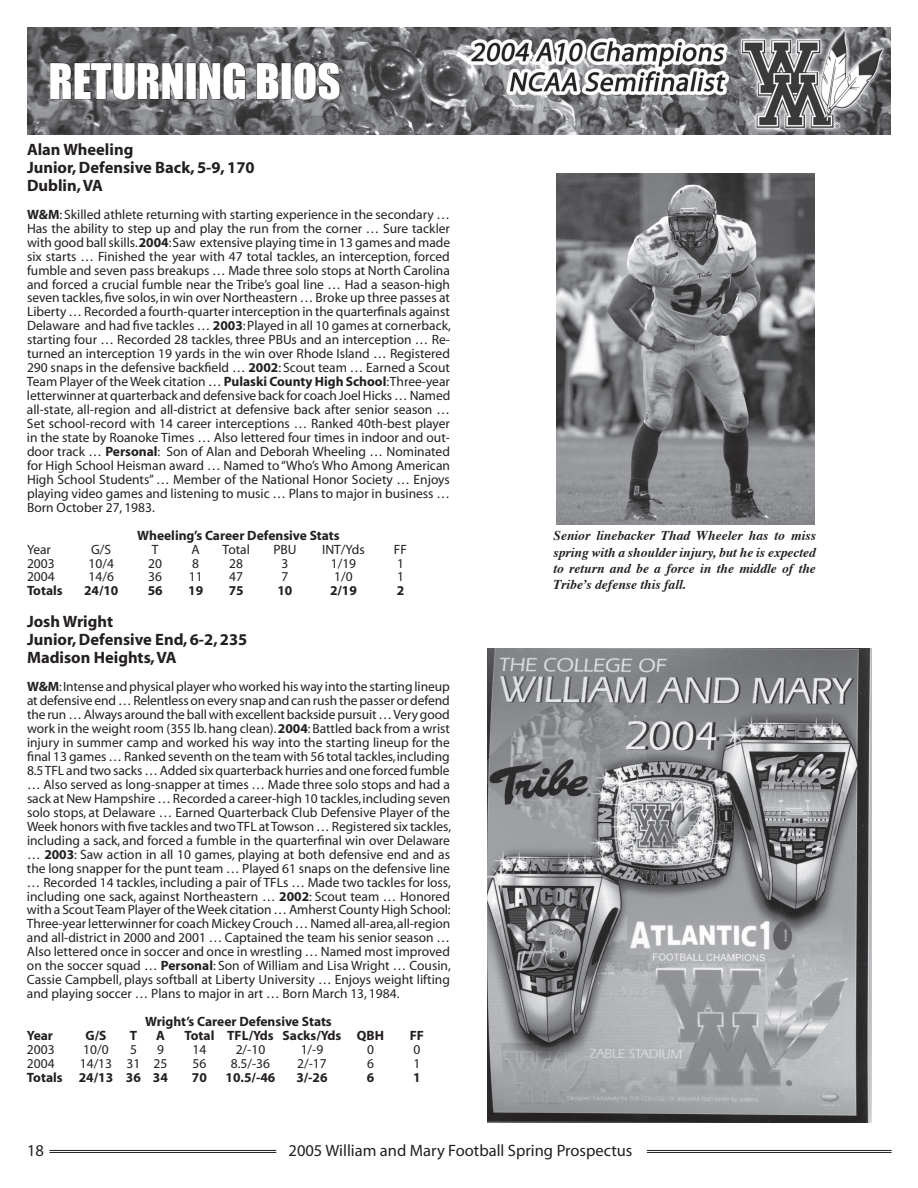
<style>
.page{position:relative;width:918px;height:1188px;background:#fff}
.page>*{position:absolute;margin:0;border:0;box-sizing:border-box;transform-origin:0 0}
.t1{font:45px "Impact";color:#fff}
.t2{font:700 16.5px/18px "Myriad";color:#231f20}
.t3{font:16.5px "Myriad";color:#231f20}
.t4{font:13.5px/14px "Myriad";color:#231f20;text-align:justify}
.t5{font:700 13.5px "Myriad";color:#231f20}
.t6{font:italic 700 13.5px/16.2px "Times";color:#231f20;text-align:justify}
.s1{font-weight:700}
</style>
<div class="page">
<img style="left:27px;top:27px;width:864px;height:108px">
<hr style="left:50px;top:1150px;width:226px;height:1px;background:#231f20">
<hr style="left:50px;top:1152px;width:226px;height:1px;background:#231f20">
<hr style="left:647px;top:1150px;width:245px;height:1px;background:#231f20">
<hr style="left:647px;top:1152px;width:245px;height:1px;background:#231f20">
<svg style="left:50px;top:62px;width:134px;height:38px;background:#5b5b5d"></svg>
<div style="left:186px;top:63px;width:10px;height:36px;border:1px solid #231f20"></div>
<svg style="left:199px;top:62px;width:47px;height:38px;background:#616163"></svg>
<svg style="left:256px;top:62px;width:23px;height:38px"></svg>
<div style="left:281px;top:63px;width:10px;height:36px;border:1px solid #231f20"></div>
<svg style="left:294px;top:62px;width:46px;height:38px;background:#626264"></svg>
<img style="left:488px;top:648px;width:383px;height:475px">
<img style="left:556px;top:173px;width:259px;height:351px">
<h1 class="t1" style="left:49px;top:53px;width:294px">RETURNING BIOS</h1>
<p class="t2" style="left:27px;top:141px;width:229px">Alan Wheeling<br>Junior, Defensive Back, 5-9, 170<br>Dublin, VA</p>
<p class="t4" style="left:27px;top:208px;width:425px"><span class="s1">W&amp;M</span>: Skilled athlete returning with starting experience in the secondary … Has the ability to step up and play the run from the corner … Sure tackler with good ball skills. <span class="s1">2004</span>: Saw extensive playing time in 13 games and made six starts … Finished the year with 47 total tackles, an interception, forced fumble and seven pass breakups … Made three solo stops at North Carolina and forced a crucial fumble near the Tribe’s goal line … Had a season-high seven tackles, five solos, in win over Northeastern … Broke up three passes at Liberty … Recorded a fourth-quarter interception in the quarterfinals against Delaware and had five tackles … <span class="s1">2003</span>: Played in all 10 games at cornerback, starting four … Recorded 28 tackles, three PBUs and an interception … Re&shy;turned an interception 19 yards in the win over Rhode Island … Registered 290 snaps in the defensive backfield … <span class="s1">2002</span>: Scout team … Earned a Scout Team Player of the Week citation … <span class="s1">Pulaski County High School</span>: Three-year letterwinner at quarterback and defensive back for coach Joel Hicks … Named all-state, all-region and all-district at defensive back after senior season … Set school-record with 14 career interceptions … Ranked 40th-best player in the state by Roanoke Times … Also lettered four times in indoor and out&shy;door track … <span class="s1">Personal</span>: Son of Alan and Deborah Wheeling … Nominated for High School Heisman award … Named to “Who’s Who Among American High School Students” … Member of the National Honor Society … Enjoys playing video games and listening to music … Plans to major in business … Born October 27, 1983.</p>
<p class="t5" style="left:137px;top:528px;width:204px">Wheeling’s Career Defensive Stats</p>
<p class="t4" style="left:27px;top:543px;width:26px">Year</p>
<p class="t4" style="left:91px;top:543px;width:22px">G/S</p>
<p class="t4" style="left:152px;top:543px;width:8px">T</p>
<p class="t4" style="left:192px;top:543px;width:10px">A</p>
<p class="t4" style="left:223px;top:543px;width:29px">Total</p>
<p class="t4" style="left:273px;top:543px;width:25px">PBU</p>
<p class="t4" style="left:322px;top:543px;width:44px">INT/Yds</p>
<p class="t4" style="left:394px;top:543px;width:15px">FF</p>
<p class="t4" style="left:27px;top:557px;width:29px">2003</p>
<p class="t4" style="left:89px;top:557px;width:27px">10/4</p>
<p class="t4" style="left:148px;top:557px;width:15px">20</p>
<p class="t4" style="left:192px;top:557px;width:8px">8</p>
<p class="t4" style="left:229px;top:557px;width:15px">28</p>
<p class="t4" style="left:282px;top:557px;width:8px">3</p>
<p class="t4" style="left:331px;top:557px;width:27px">1/19</p>
<p class="t4" style="left:397px;top:557px;width:8px">1</p>
<p class="t4" style="left:27px;top:571px;width:29px">2004</p>
<p class="t4" style="left:89px;top:571px;width:27px">14/6</p>
<p class="t4" style="left:148px;top:571px;width:15px">36</p>
<p class="t4" style="left:189px;top:571px;width:15px">11</p>
<p class="t4" style="left:229px;top:571px;width:15px">47</p>
<p class="t4" style="left:282px;top:571px;width:8px">7</p>
<p class="t4" style="left:334px;top:571px;width:20px">1/0</p>
<p class="t4" style="left:397px;top:571px;width:8px">1</p>
<p class="t5" style="left:27px;top:584px;width:37px">Totals</p>
<p class="t5" style="left:84px;top:584px;width:36px">24/10</p>
<p class="t5" style="left:148px;top:584px;width:16px">56</p>
<p class="t5" style="left:188px;top:584px;width:16px">19</p>
<p class="t5" style="left:229px;top:584px;width:16px">75</p>
<p class="t5" style="left:277px;top:584px;width:16px">10</p>
<p class="t5" style="left:330px;top:584px;width:28px">2/19</p>
<p class="t5" style="left:397px;top:584px;width:9px">2</p>
<p class="t2" style="left:27px;top:613px;width:222px">Josh Wright<br>Junior, Defensive End, 6-2, 235<br>Madison Heights, VA</p>
<p class="t4" style="left:27px;top:680px;width:426px"><span class="s1">W&amp;M</span>: Intense and physical player who worked his way into the starting lineup at defensive end … Relentless on every snap and can rush the passer or defend the run … Always around the ball with excellent backside pursuit … Very good work in the weight room (355 lb. hang clean). <span class="s1">2004</span>: Battled back from a wrist injury in summer camp and worked his way into the starting lineup for the final 13 games … Ranked seventh on the team with 56 total tackles, including 8.5 TFL and two sacks … Added six quarterback hurries and one forced fumble … Also served as long-snapper at times … Made three solo stops and had a sack at New Hampshire … Recorded a career-high 10 tackles, including seven solo stops, at Delaware … Earned Quarterback Club Defensive Player of the Week honors with five tackles and two TFL at Towson … Registered six tackles, including a sack, and forced a fumble in the quarterfinal win over Delaware … <span class="s1">2003</span>: Saw action in all 10 games, playing at both defensive end and as the long snapper for the punt team … Played 61 snaps on the defensive line … Recorded 14 tackles, including a pair of TFLs … Made two tackles for loss, including one sack, against Northeastern … <span class="s1">2002</span>: Scout team … Honored with a Scout Team Player of the Week citation … Amherst County High School:<br>Three-year letterwinner for coach Mickey Crouch … Named all-area, all-region and all-district in 2000 and 2001 … Captained the team his senior season … Also lettered once in soccer and once in wrestling … Named most improved on the soccer squad … <span class="s1">Personal</span>: Son of William and Lisa Wright … Cousin, Cassie Campbell, plays softball at Liberty University … Enjoys weight lifting and playing soccer … Plans to major in art … Born March 13, 1984.</p>
<p class="t5" style="left:145px;top:1015px;width:188px">Wright’s Career Defensive Stats</p>
<p class="t5" style="left:27px;top:1029px;width:28px">Year</p>
<p class="t5" style="left:86px;top:1029px;width:22px">G/S</p>
<p class="t5" style="left:130px;top:1029px;width:9px">T</p>
<p class="t5" style="left:156px;top:1029px;width:10px">A</p>
<p class="t5" style="left:185px;top:1029px;width:201px">Total TFL/Yds Sacks/Yds QBH</p>
<p class="t5" style="left:410px;top:1029px;width:16px">FF</p>
<p class="t4" style="left:27px;top:1043px;width:29px">2003</p>
<p class="t4" style="left:83px;top:1043px;width:27px">10/0</p>
<p class="t4" style="left:130px;top:1043px;width:8px">5</p>
<p class="t4" style="left:157px;top:1043px;width:8px">9</p>
<p class="t4" style="left:193px;top:1043px;width:15px">14</p>
<p class="t4" style="left:236px;top:1043px;width:31px">2/-10</p>
<p class="t4" style="left:301px;top:1043px;width:24px">1/-9</p>
<p class="t4" style="left:367px;top:1043px;width:8px">0</p>
<p class="t4" style="left:414px;top:1043px;width:8px">0</p>
<p class="t4" style="left:27px;top:1057px;width:29px">2004</p>
<p class="t4" style="left:80px;top:1057px;width:89px">14/13 31 25</p>
<p class="t4" style="left:193px;top:1057px;width:15px">56</p>
<p class="t4" style="left:231px;top:1057px;width:41px">8.5/-36</p>
<p class="t4" style="left:297px;top:1057px;width:31px">2/-17</p>
<p class="t4" style="left:367px;top:1057px;width:8px">6</p>
<p class="t4" style="left:414px;top:1057px;width:8px">1</p>
<p class="t5" style="left:27px;top:1070px;width:142px">Totals 24/13 36 34</p>
<p class="t5" style="left:192px;top:1070px;width:16px">70</p>
<p class="t5" style="left:226px;top:1070px;width:51px">10.5/-46</p>
<p class="t5" style="left:296px;top:1070px;width:33px">3/-26</p>
<p class="t5" style="left:367px;top:1070px;width:9px">6</p>
<p class="t5" style="left:413px;top:1070px;width:9px">1</p>
<p class="t6" style="left:554px;top:528px;width:264px">Senior linebacker Thad Wheeler has to miss spring with a shoulder injury, but he is expected to return and be a force in the middle of the Tribeʼs defense this fall.</p>
<p class="t3" style="left:27px;top:1142px;width:18px">18</p>
<p class="t3" style="left:289px;top:1142px;width:345px">2005 William and Mary Football Spring Prospectus</p>
</div>
